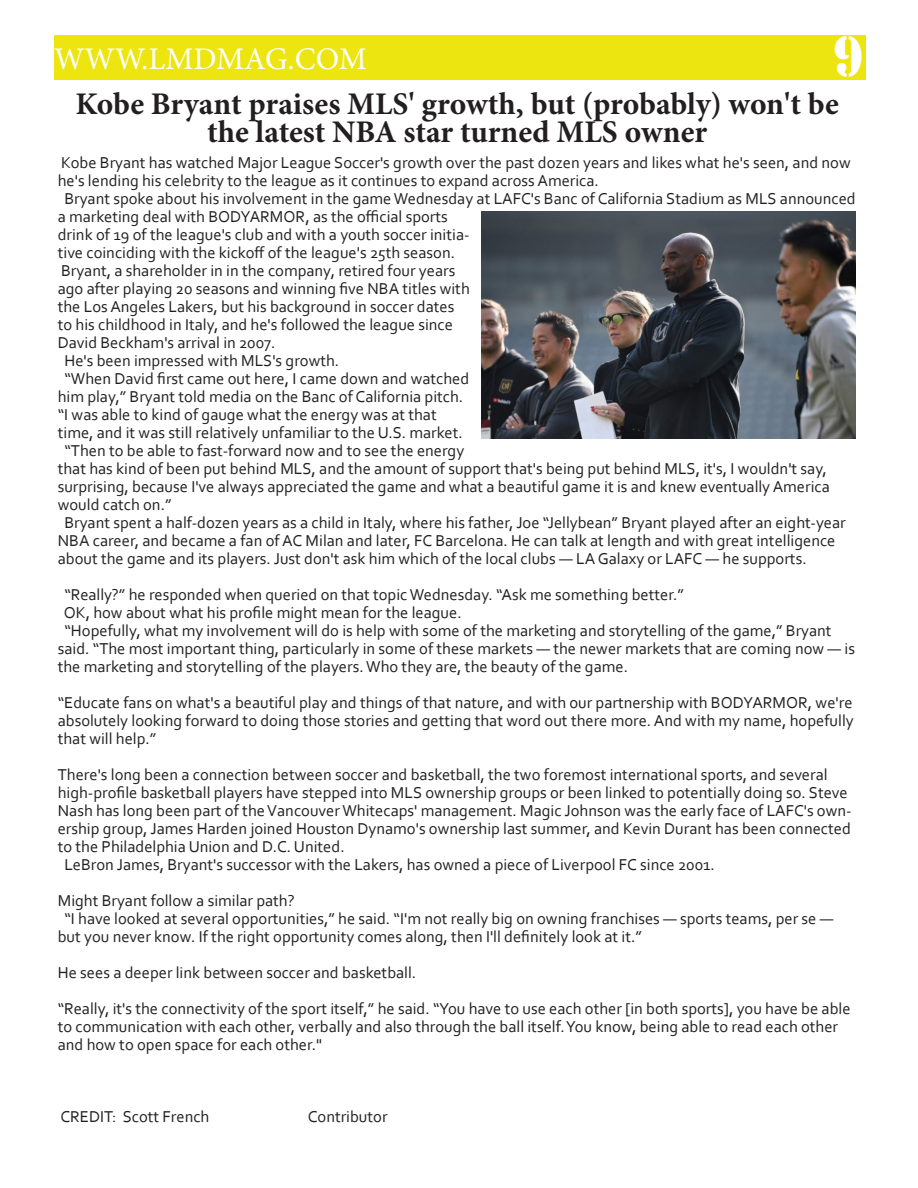
<style>
.page{position:relative;width:918px;height:1188px;background:#fff}
.page>*{position:absolute;margin:0;border:0;box-sizing:border-box;transform-origin:0 0}
.t1{font:52.35px "Stencil Std";color:#fff;scale:.88 1}
.t2{font:700 31.5px/28.5px "Minion Pro";color:#231f20;text-align:center}
.t3{font:31.5px "Minion Pro";color:#fff}
.t4{font:16.5px/18px "Corbel";color:#231f20}
</style>
<div class="page">
<div style="left:54px;top:36px;width:812px;height:44px;background:#ede510"></div>
<img style="left:482px;top:212px;width:373px;height:226px">
<h2 class="t3" style="left:54px;top:38px;width:315px">WWW.LMDMAG.COM</h2>
<h1 class="t1" style="left:834px;top:23px;width:34px">9</h1>
<h2 class="t2" style="left:75px;top:89px;width:765px">Kobe Bryant praises MLS' growth, but (probably) won't be the latest NBA star turned MLS owner</h2>
<p class="t4" style="left:61px;top:153px;width:791px">Kobe Bryant has watched Major League Soccer's growth over the past dozen years and likes what he's seen, and now</p>
<p class="t4" style="left:58px;top:171px;width:543px">he's lending his celebrity to the league as it continues to expand across America.</p>
<p class="t4" style="left:64px;top:189px;width:793px">Bryant spoke about his involvement in the game Wednesday at LAFC's Banc of California Stadium as MLS announced</p>
<p class="t4" style="left:58px;top:207px;width:392px">a marketing deal with BODYARMOR, as the official sports</p>
<p class="t4" style="left:58px;top:225px;width:413px">drink of 19 of the league's club and with a youth soccer initia-</p>
<p class="t4" style="left:58px;top:243px;width:399px">tive coinciding with the kickoff of the league's 25th season.</p>
<p class="t4" style="left:61px;top:261px;width:396px">Bryant, a shareholder in in the company, retired four years</p>
<p class="t4" style="left:58px;top:279px;width:414px">ago after playing 20 seasons and winning five NBA titles with</p>
<p class="t4" style="left:58px;top:297px;width:398px">the Los Angeles Lakers, but his background in soccer dates</p>
<p class="t4" style="left:58px;top:315px;width:397px">to his childhood in Italy, and he's followed the league since</p>
<p class="t4" style="left:58px;top:333px;width:219px">David Beckham's arrival in 2007.</p>
<p class="t4" style="left:64px;top:351px;width:276px">He's been impressed with MLS's growth.</p>
<p class="t4" style="left:64px;top:369px;width:406px">“When David first came out here, I came down and watched</p>
<p class="t4" style="left:58px;top:387px;width:407px">him play,” Bryant told media on the Banc of California pitch.</p>
<p class="t4" style="left:58px;top:405px;width:380px">“I was able to kind of gauge what the energy was at that</p>
<p class="t4" style="left:58px;top:423px;width:407px">time, and it was still relatively unfamiliar to the U.S. market.</p>
<p class="t4" style="left:64px;top:441px;width:401px">“Then to be able to fast-forward now and to see the energy</p>
<p class="t4" style="left:58px;top:459px;width:771px">that has kind of been put behind MLS, and the amount of support that's being put behind MLS, it's, I wouldn't say,</p>
<p class="t4" style="left:58px;top:477px;width:774px">surprising, because I've always appreciated the game and what a beautiful game it is and knew eventually America</p>
<p class="t4" style="left:58px;top:495px;width:115px">would catch on.”</p>
<p class="t4" style="left:64px;top:513px;width:783px">Bryant spent a half-dozen years as a child in Italy, where his father, Joe “Jellybean” Bryant played after an eight-year</p>
<p class="t4" style="left:58px;top:531px;width:779px">NBA career, and became a fan of AC Milan and later, FC Barcelona. He can talk at length and with great intelligence</p>
<p class="t4" style="left:58px;top:549px;width:750px">about the game and its players. Just don't ask him which of the local clubs — LA Galaxy or LAFC — he supports.</p>
<p class="t4" style="left:64px;top:585px;width:621px">“Really?” he responded when queried on that topic Wednesday. “Ask me something better.”</p>
<p class="t4" style="left:64px;top:603px;width:400px">OK, how about what his profile might mean for the league.</p>
<p class="t4" style="left:64px;top:621px;width:769px">“Hopefully, what my involvement will do is help with some of the marketing and storytelling of the game,” Bryant</p>
<p class="t4" style="left:58px;top:639px;width:799px">said. “The most important thing, particularly in some of these markets — the newer markets that are coming now — is</p>
<p class="t4" style="left:58px;top:657px;width:572px">the marketing and storytelling of the players. Who they are, the beauty of the game.</p>
<p class="t4" style="left:58px;top:693px;width:797px;text-align:justify">“Educate fans on what's a beautiful play and things of that nature, and with our partnership with BODYARMOR, we're absolutely looking forward to doing those stories and getting that word out there more. And with my name, hopefully that will help.”</p>
<p class="t4" style="left:58px;top:765px;width:771px">There's long been a connection between soccer and basketball, the two foremost international sports, and several</p>
<p class="t4" style="left:58px;top:783px;width:791px">high-profile basketball players have stepped into MLS ownership groups or been linked to potentially doing so. Steve</p>
<p class="t4" style="left:58px;top:801px;width:795px">Nash has long been part of the Vancouver Whitecaps' management. Magic Johnson was the early face of LAFC's own-</p>
<p class="t4" style="left:58px;top:819px;width:795px">ership group, James Harden joined Houston Dynamo's ownership last summer, and Kevin Durant has been connected</p>
<p class="t4" style="left:58px;top:837px;width:288px">to the Philadelphia Union and D.C. United.</p>
<p class="t4" style="left:64px;top:855px;width:652px">LeBron James, Bryant's successor with the Lakers, has owned a piece of Liverpool FC since 2001.</p>
<p class="t4" style="left:58px;top:891px;width:239px">Might Bryant follow a similar path?</p>
<p class="t4" style="left:64px;top:909px;width:770px">“I have looked at several opportunities,” he said. “I'm not really big on owning franchises — sports teams, per se —</p>
<p class="t4" style="left:58px;top:927px;width:586px">but you never know. If the right opportunity comes along, then I'll definitely look at it.”</p>
<p class="t4" style="left:58px;top:954px;width:794px;line-height:36px">He sees a deeper link between soccer and basketball.<br>“Really, it's the connectivity of the sport itself,” he said. “You have to use each other [in both sports], you have be able</p>
<p class="t4" style="left:58px;top:1017px;width:782px">to communication with each other, verbally and also through the ball itself. You know, being able to read each other and how to open space for each other."</p>
<p class="t4" style="left:60px;top:1107px;width:150px">CREDIT: Scott French</p>
<p class="t4" style="left:308px;top:1107px;width:81px">Contributor</p>
</div>
